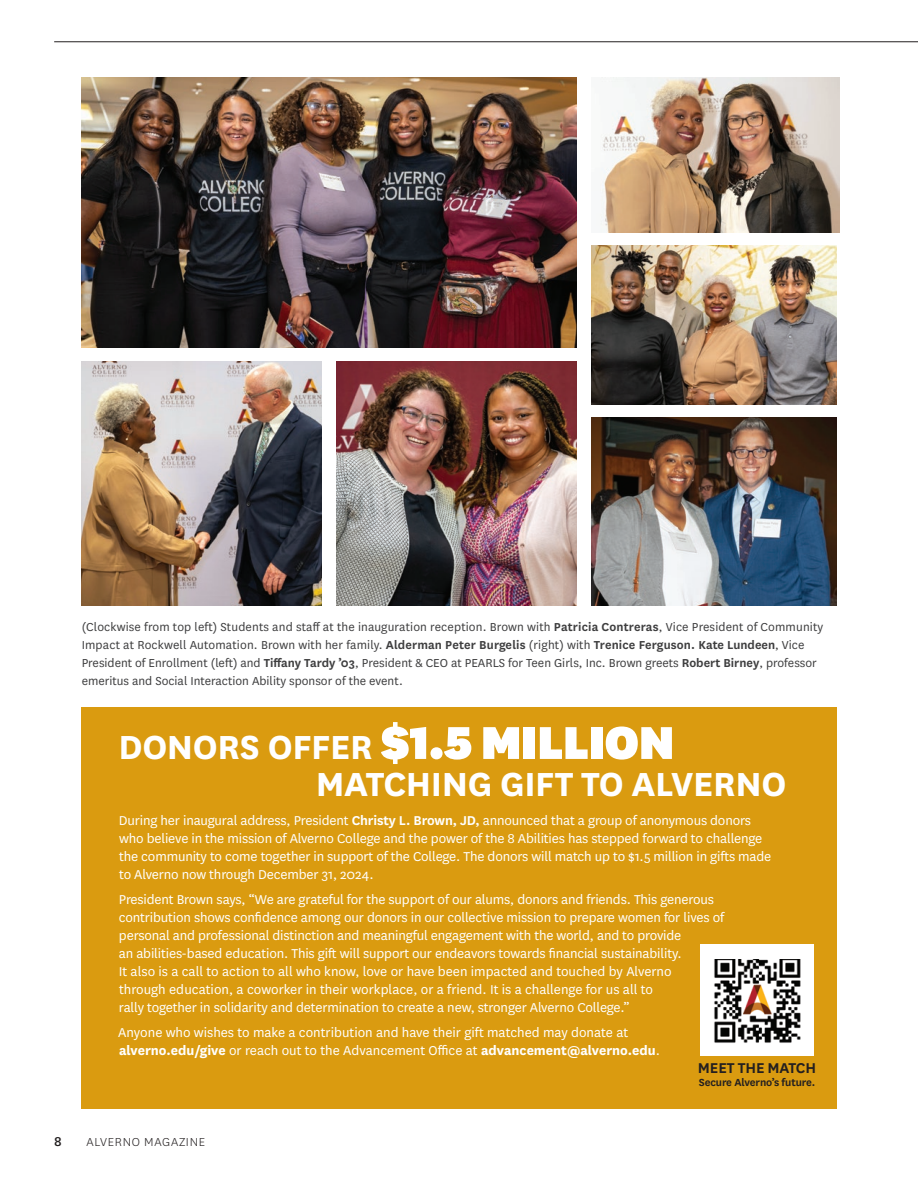
<style>
.page{position:relative;width:918px;height:1188px;background:#fff}
.page>*{position:absolute;margin:0;border:0;box-sizing:border-box;transform-origin:0 0}
.t1{font:700 39px/37.5px "National";letter-spacing:-.01em;color:#fff}
.t2{font:600 16.65px "National";letter-spacing:-.01em;color:#231f20}
.t3{font:15px/18px "National";letter-spacing:-.01em;color:#fff}
.t4{font:500 15px "National";color:#231f20}
.t5{font:13.5px/18px "National";color:#3e3e3f}
.t6{font:300 13.5px "National";letter-spacing:.05em;color:#231f20}
.t7{font:600 12px "National";letter-spacing:-.01em;color:#231f20}
.s1{font-weight:600}
.s2{font-weight:900;font-size:54px}
.s3{font-weight:700}
</style>
<div class="page">
<hr style="left:54px;top:42px;width:864px;height:1px;background:#231f20">
<svg style="left:652px;top:232px;width:17px;height:1px"></svg>
<div style="left:669px;top:200px;width:17px;height:33px;background:#bf956c"></div>
<svg style="left:686px;top:232px;width:16px;height:1px"></svg>
<img style="left:82px;top:78px;width:494px;height:270px">
<img style="left:600px;top:78px;width:240px;height:154px">
<img style="left:336px;top:362px;width:240px;height:243px">
<div style="left:82px;top:707px;width:755px;height:401px;background:#da9b10"></div>
<div style="left:701px;top:944px;width:113px;height:112px;background:#fff"></div>
<img style="left:714px;top:959px;width:87px;height:84px">
<img style="left:591px;top:246px;width:246px;height:159px">
<img style="left:82px;top:362px;width:240px;height:243px">
<img style="left:591px;top:418px;width:246px;height:187px">
<p class="t5" style="left:82px;top:617px;width:743px">(Clockwise from top left) Students and staff at the inauguration reception. Brown with <span class="s1">Patricia Contreras</span>, Vice President of Community Impact at Rockwell Automation. Brown with her family. <span class="s1">Alderman Peter Burgelis</span> (right) with <span class="s1">Trenice Ferguson. Kate Lundeen</span>, Vice President of Enrollment (left) and <span class="s1">Tiffany Tardy ’03</span>, President &amp; CEO at PEARLS for Teen Girls, Inc. Brown greets <span class="s1">Robert Birney</span>, professor emeritus and Social Interaction Ability sponsor of the event.</p>
<h1 class="t1" style="left:316px;top:725px;width:472px;text-indent:-197px">DONORS OFFER <span class="s2">$1.5 MILLION<br></span>MATCHING GIFT TO ALVERNO</h1>
<p class="t3" style="left:119px;top:811px;width:654px">During her inaugural address, President <span class="s1">Christy L. Brown, JD,</span> announced that a group of anonymous donors who believe in the mission of Alverno College and the power of the 8 Abilities has stepped forward to challenge the community to come together in support of the College. The donors will match up to $1.5 million in gifts made to Alverno now through December 31, 2024.</p>
<p class="t3" style="left:119px;top:890px;width:607px">President Brown says, “We are grateful for the support of our alums, donors and friends. This generous contribution shows confidence among our donors in our collective mission to prepare women for lives of personal and professional distinction and meaningful engagement with the world, and to provide<br>an abilities-based education. This gift will support our endeavors towards financial sustainability.<br>It also is a call to action to all who know, love or have been impacted and touched by Alverno<br>through education, a coworker in their workplace, or a friend. It is a challenge for us all to<br>rally together in solidarity and determination to create a new, stronger Alverno College.”</p>
<p class="t3" style="left:118px;top:1023px;width:543px">Anyone who wishes to make a contribution and have their gift matched may donate at <span class="s3">alverno.edu/give</span> or reach out to the Advancement Office at <span class="s3">advancement@alverno.edu</span>.</p>
<p class="t4" style="left:54px;top:1131px;width:9px">8</p>
<p class="t6" style="left:87px;top:1134px;width:120px">ALVERNO MAGAZINE</p>
<p class="t2" style="left:698px;top:1056px;width:120px">MEET THE MATCH</p>
<p class="t7" style="left:699px;top:1074px;width:118px">Secure Alverno’s future.</p>
</div>
